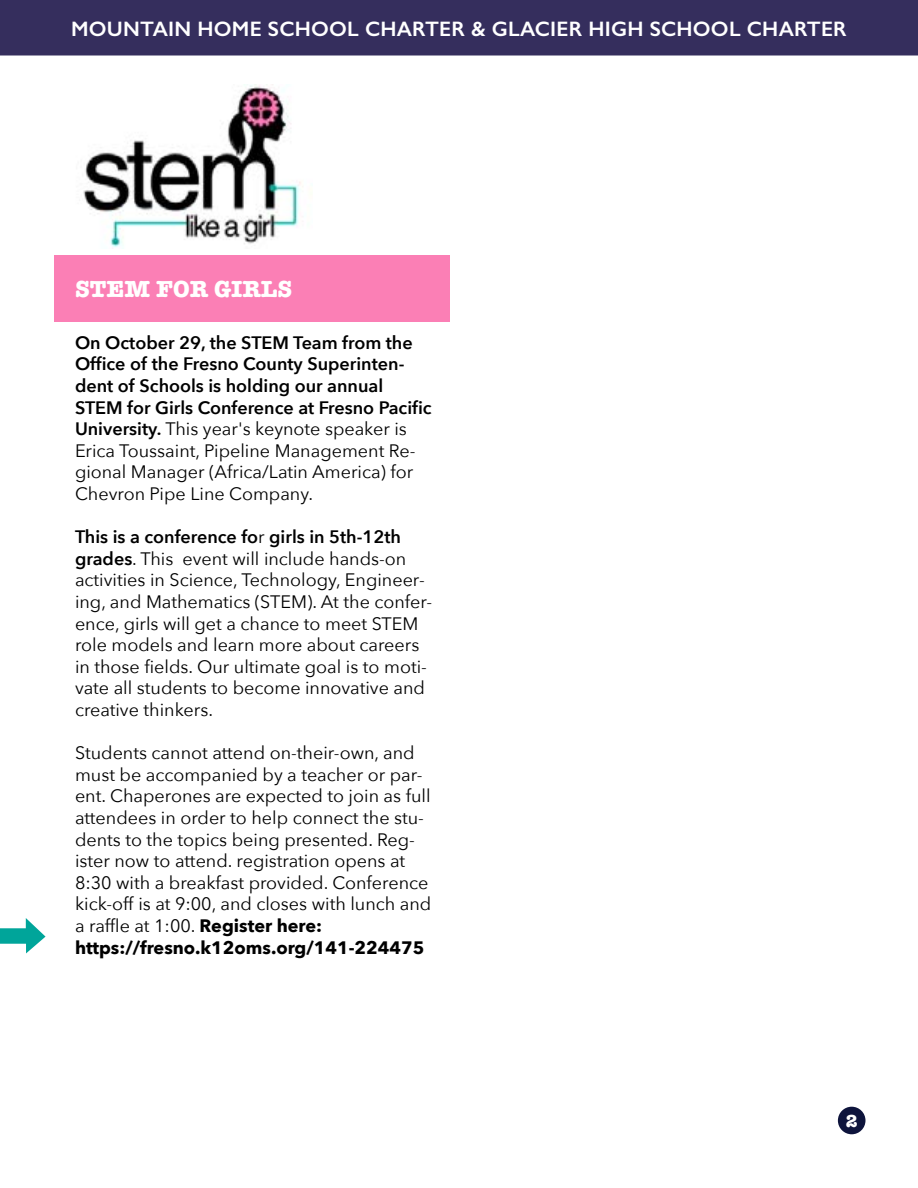
<style>
.page{position:relative;width:918px;height:1188px;background:#fff}
.page>*{position:absolute;margin:0;border:0;box-sizing:border-box;transform-origin:0 0}
.t1{font:700 24px "American Typewriter";color:#fff}
.t2{font:600 21px "Gill Sans";letter-spacing:.01em;color:#fff}
.t3{font:18px/21.6px "Avenir Next";color:#000}
.t4{font:600 18px/21.6px "Avenir Next";color:#000}
.t5{font:700 18px "American Typewriter";color:#fff}
.s1{font-weight:400}
.s2{font-weight:600}
.s3{font-weight:700}
</style>
<div class="page">
<div style="left:54px;top:255px;width:396px;height:67px;background:#fb7fb5"></div>
<div style="left:838px;top:1107px;width:27px;height:27px;background:#0e143c;border-radius:50%"></div>
<div style="left:0;top:1px;width:918px;height:54px;background:#352e5d"></div>
<div style="left:0;top:0;width:918px;height:56px;border:2px solid #352e5d"></div>
<svg style="left:0;top:918px;width:46px;height:35px"></svg>
<img style="left:83px;top:84px;width:218px;height:163px">
<p class="t2" style="left:71px;top:17px;width:777px">MOUNTAIN HOME SCHOOL CHARTER &amp; GLACIER HIGH SCHOOL CHARTER</p>
<h1 class="t1" style="left:75px;top:268px;width:219px">STEM FOR GIRLS</h1>
<p class="t4" style="left:75px;top:331px;width:358px">On October 29, the STEM Team from the Office of the Fresno County Superinten&shy;dent of Schools is holding our annual STEM for Girls Conference at Fresno Pacific University. <span class="s1">This year's keynote speaker is Erica Toussaint, Pipeline Management Re&shy;gional Manager (Africa/Latin America) for Chevron Pipe Line Company.</span></p>
<p class="t3" style="left:75px;top:525px;width:359px"><span class="s2">This is a conference fo</span>r <span class="s2">girls in 5th-12th grades</span>. This event will include hands-on activities in Science, Technology, Engineer&shy;ing, and Mathematics (STEM). At the confer&shy;ence, girls will get a chance to meet STEM role models and learn more about careers in those fields. Our ultimate goal is to moti&shy;vate all students to become innovative and creative thinkers.</p>
<p class="t3" style="left:75px;top:741px;width:358px">Students cannot attend on-their-own, and must be accompanied by a teacher or par&shy;ent. Chaperones are expected to join as full attendees in order to help connect the stu&shy;dents to the topics being presented. Reg&shy;ister now to attend. registration opens at 8:30 with a breakfast provided. Conference kick-off is at 9:00, and closes with lunch and a raffle at 1:00. <span class="s3">Register here: https://fresno.k12oms.org/141-224475</span></p>
<p class="t5" style="left:846px;top:1105px;width:13px">2</p>
</div>
